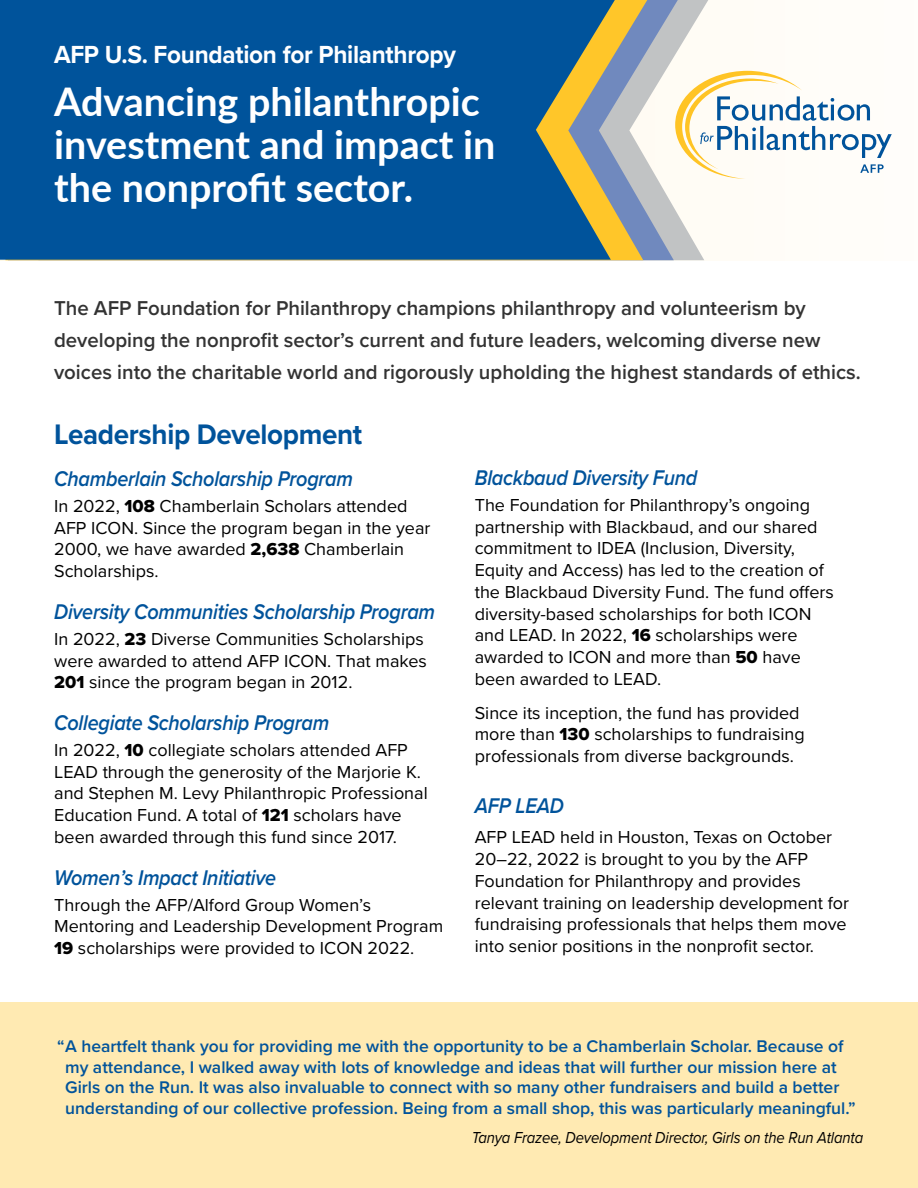
<style>
.page{position:relative;width:918px;height:1188px;background:#fff}
.page>*{position:absolute;margin:0;border:0;box-sizing:border-box;transform-origin:0 0}
.t1{font:700 39.45px/43px "Lato";color:#fff}
.t2{font:700 29.25px "Proxima Nova";letter-spacing:-.01em;color:#00539b;scale:.95 1}
.t3{font:700 25.65px "Proxima Nova";letter-spacing:-.01em;color:#fff;scale:.95 1}
.t4{font:italic 600 22.05px "Proxima Nova";letter-spacing:-.01em;color:#00539b;scale:.9 1}
.t5{font:600 20.85px/32px "Proxima Nova";color:#333}
.t6{font:18px/21.8px "Proxima Nova";color:#000}
.t7{font:600 17.55px/20.7px "Proxima Nova";color:#00539b}
.t8{font:italic 16.5px "Proxima Nova";letter-spacing:-.01em;color:#000;scale:.9 1}
.s1{font-family:"Proxima Nova Extrabld"}
</style>
<div class="page">
<div style="left:0;top:0;width:918px;height:260px;background:#fffdf9"></div>
<div style="left:0;top:1002px;width:918px;height:186px;background:#ffeab2"></div>
<svg style="left:678px;top:0;width:30px;height:260px"></svg>
<svg style="left:647px;top:0;width:31px;height:260px"></svg>
<svg style="left:615px;top:0;width:32px;height:260px;background:#b0afa6"></svg>
<div style="left:0;top:0;width:615px;height:260px;background:#00539b"></div>
<svg style="left:675px;top:71px;width:217px;height:108px"></svg>
<h3 class="t3" style="left:54px;top:35px;width:425px">AFP U.S. Foundation for Philanthropy</h3>
<h1 class="t1" style="left:54px;top:78px;width:443px">Advancing philanthropic investment and impact in the nonprofit sector.</h1>
<p class="t5" style="left:54px;top:291px;width:808px">The AFP Foundation for Philanthropy champions philanthropy and volunteerism by developing the nonprofit sector’s current and future leaders, welcoming diverse new voices into the charitable world and rigorously upholding the highest standards of ethics.</p>
<h2 class="t2" style="left:54px;top:413px;width:326px">Leadership Development</h2>
<p class="t4" style="left:54px;top:462px;width:334px">Chamberlain Scholarship Program</p>
<p class="t6" style="left:54px;top:494px;width:378px">In 2022, <span class="s1">108</span> Chamberlain Scholars attended AFP ICON. Since the program began in the year 2000, we have awarded <span class="s1">2,638</span> Chamberlain Scholarships.</p>
<p class="t4" style="left:54px;top:595px;width:425px">Diversity Communities Scholarship Program</p>
<p class="t6" style="left:54px;top:627px;width:374px">In 2022, <span class="s1">23</span> Diverse Communities Scholarships were awarded to attend AFP ICON. That makes<br><span class="s1">201</span> since the program began in 2012.</p>
<p class="t4" style="left:54px;top:706px;width:307px">Collegiate Scholarship Program</p>
<p class="t6" style="left:54px;top:738px;width:375px">In 2022, <span class="s1">10</span> collegiate scholars attended AFP LEAD through the generosity of the Marjorie K. and Stephen M. Levy Philanthropic Professional Education Fund. A total of <span class="s1">121</span> scholars have been awarded through this fund since 2017.</p>
<p class="t4" style="left:54px;top:861px;width:248px">Women’s Impact Initiative</p>
<p class="t6" style="left:54px;top:893px;width:391px">Through the AFP/Alford Group Women’s<br>Mentoring and Leadership Development Program<br><span class="s1">19</span> scholarships were provided to ICON 2022.</p>
<p class="t4" style="left:475px;top:461px;width:249px">Blackbaud Diversity Fund</p>
<p class="t6" style="left:475px;top:493px;width:361px">The Foundation for Philanthropy’s ongoing partnership with Blackbaud, and our shared commitment to IDEA (Inclusion, Diversity, Equity and Access) has led to the creation of the Blackbaud Diversity Fund. The fund offers diversity-based scholarships for both ICON and LEAD. In 2022, <span class="s1">16</span> scholarships were awarded to ICON and more than <span class="s1">50</span> have been awarded to LEAD.</p>
<p class="t6" style="left:475px;top:701px;width:331px">Since its inception, the fund has provided more than <span class="s1">130</span> scholarships to fundraising professionals from diverse backgrounds.</p>
<p class="t4" style="left:475px;top:789px;width:101px">AFP LEAD</p>
<p class="t6" style="left:475px;top:826px;width:376px">AFP LEAD held in Houston, Texas on October 20–22, 2022 is brought to you by the AFP Foundation for Philanthropy and provides relevant training on leadership development for fundraising professionals that helps them move into senior positions in the nonprofit sector.</p>
<p class="t7" style="left:65px;top:1035px;width:792px;text-indent:-8px">“A heartfelt thank you for providing me with the opportunity to be a Chamberlain Scholar. Because of my attendance, I walked away with lots of knowledge and ideas that will further our mission here at Girls on the Run. It was also invaluable to connect with so many other fundraisers and build a better understanding of our collective profession. Being from a small shop, this was particularly meaningful.”</p>
<p class="t8" style="left:472px;top:1126px;width:437px">Tanya Frazee, Development Director, Girls on the Run Atlanta</p>
</div>
